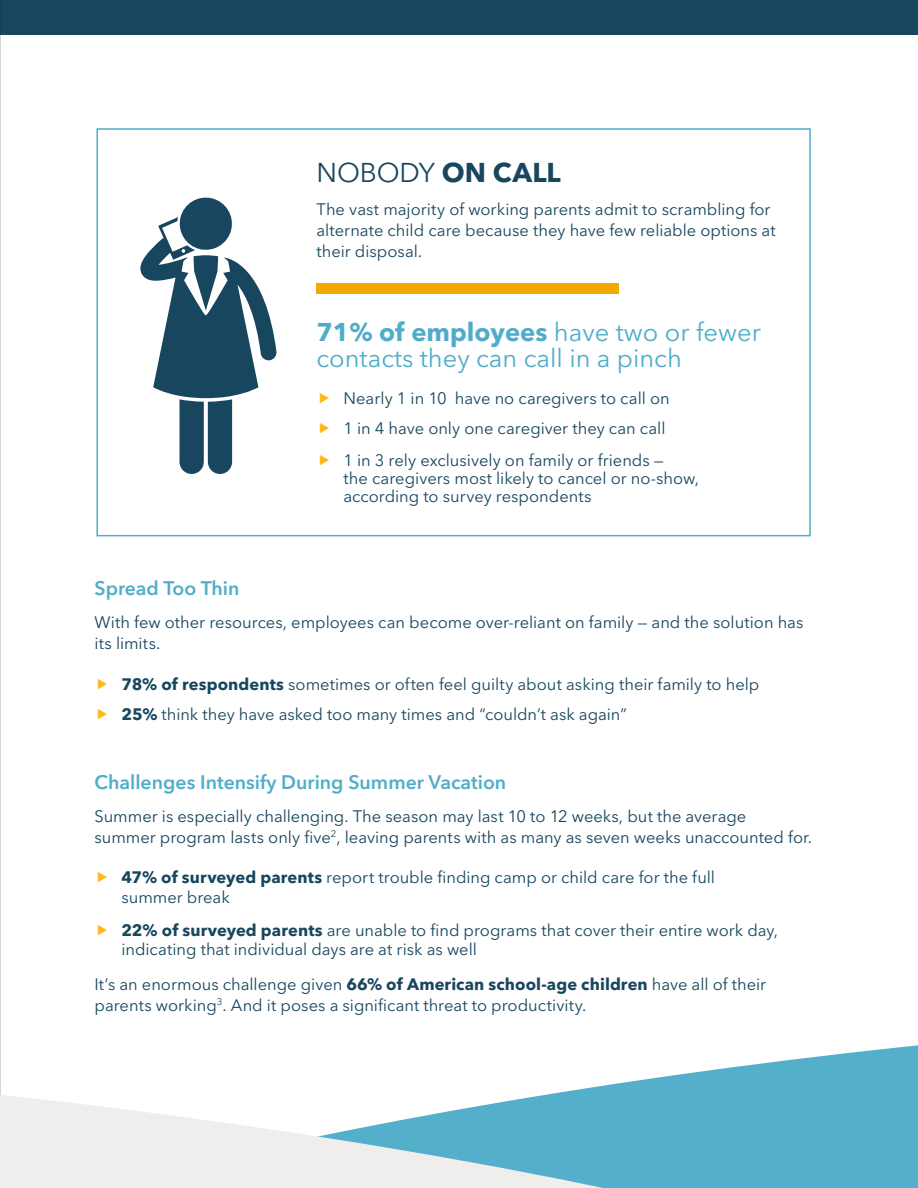
<style>
.page{position:relative;width:918px;height:1188px;background:#fff}
.page>*{position:absolute;margin:0;border:0;box-sizing:border-box;transform-origin:0 0}
.body_copy_brief{font:27px "Avenir Next LT Pro";color:#18465e}
.body_copy_brief-2{font:25.5px/25.5px "Avenir Next LT Pro";color:#50adc9}
.body_copy_brief-3{font:600 19.5px "Avenir Next LT Pro";color:#50adc9}
.t1{font:16.5px/19.5px "Avenir Next LT Pro";color:#17475f}
.body_copy_brief-4{font:16.5px/21px "Avenir Next LT Pro";color:#18465e}
.s1{font-weight:700}
</style>
<div class="page">
<div style="left:0;top:0;width:918px;height:35px;background:#18465e"></div>
<hr style="left:0;top:0;width:1px;height:1188px;background:#231f20">
<div style="left:96px;top:128px;width:715px;height:408px;border:2px solid #50adc9"></div>
<div style="left:316px;top:283px;width:303px;height:11px;background:#f2a900"></div>
<svg style="left:140px;top:198px;width:136px;height:276px"></svg>
<svg style="left:0;top:1019px;width:918px;height:169px"></svg>
<p class="body_copy_brief" style="left:316px;top:156px;width:246px">NOBODY <span class="s1">ON CALL</span></p>
<p class="body_copy_brief-4" style="left:316px;top:199px;width:461px">The vast majority of working parents admit to scrambling for alternate child care because they have few reliable options at their disposal.</p>
<p class="body_copy_brief-2" style="left:316px;top:320px;width:446px"><span class="s1">71% of employees</span> have two or fewer contacts they can call in a pinch</p>
<p class="t1" style="left:344px;top:389px;width:328px">Nearly 1 in 10 have no caregivers to call on</p>
<p class="t1" style="left:344px;top:419px;width:324px">1 in 4 have only one caregiver they can call</p>
<p class="t1" style="left:344px;top:451px;width:357px;line-height:18px">1 in 3 rely exclusively on family or friends —<br>the caregivers most likely to cancel or no-show, according to survey respondents</p>
<p class="body_copy_brief-3" style="left:94px;top:576px;width:146px">Spread Too Thin</p>
<p class="body_copy_brief-4" style="left:94px;top:612px;width:710px">With few other resources, employees can become over-reliant on family — and the solution has its limits.</p>
<p class="t1" style="left:122px;top:674px;width:639px"><span class="s1">78% of respondents</span> sometimes or often feel guilty about asking their family to help</p>
<p class="t1" style="left:122px;top:704px;width:507px"><span class="s1">25%</span> think they have asked too many times and “couldn’t ask again”</p>
<p class="body_copy_brief-3" style="left:94px;top:770px;width:413px">Challenges Intensify During Summer Vacation</p>
<p class="body_copy_brief-4" style="left:94px;top:805px;width:653px">Summer is especially challenging. The season may last 10 to 12 weeks, but the average</p>
<p class="body_copy_brief-4" style="left:94px;top:826px;width:719px">summer program lasts only five<sup>2</sup>, leaving parents with as many as seven weeks unaccounted for.</p>
<p class="t1" style="left:122px;top:868px;width:595px"><span class="s1">47% of surveyed parents</span> report trouble finding camp or child care for the full summer break</p>
<p class="t1" style="left:122px;top:920px;width:658px"><span class="s1">22% of surveyed parents</span> are unable to find programs that cover their entire work day, indicating that individual days are at risk as well</p>
<p class="body_copy_brief-4" style="left:94px;top:973px;width:673px">It’s an enormous challenge given <span class="s1">66% of American school-age children</span> have all of their parents working<sup>3</sup>. And it poses a significant threat to productivity.</p>
</div>
